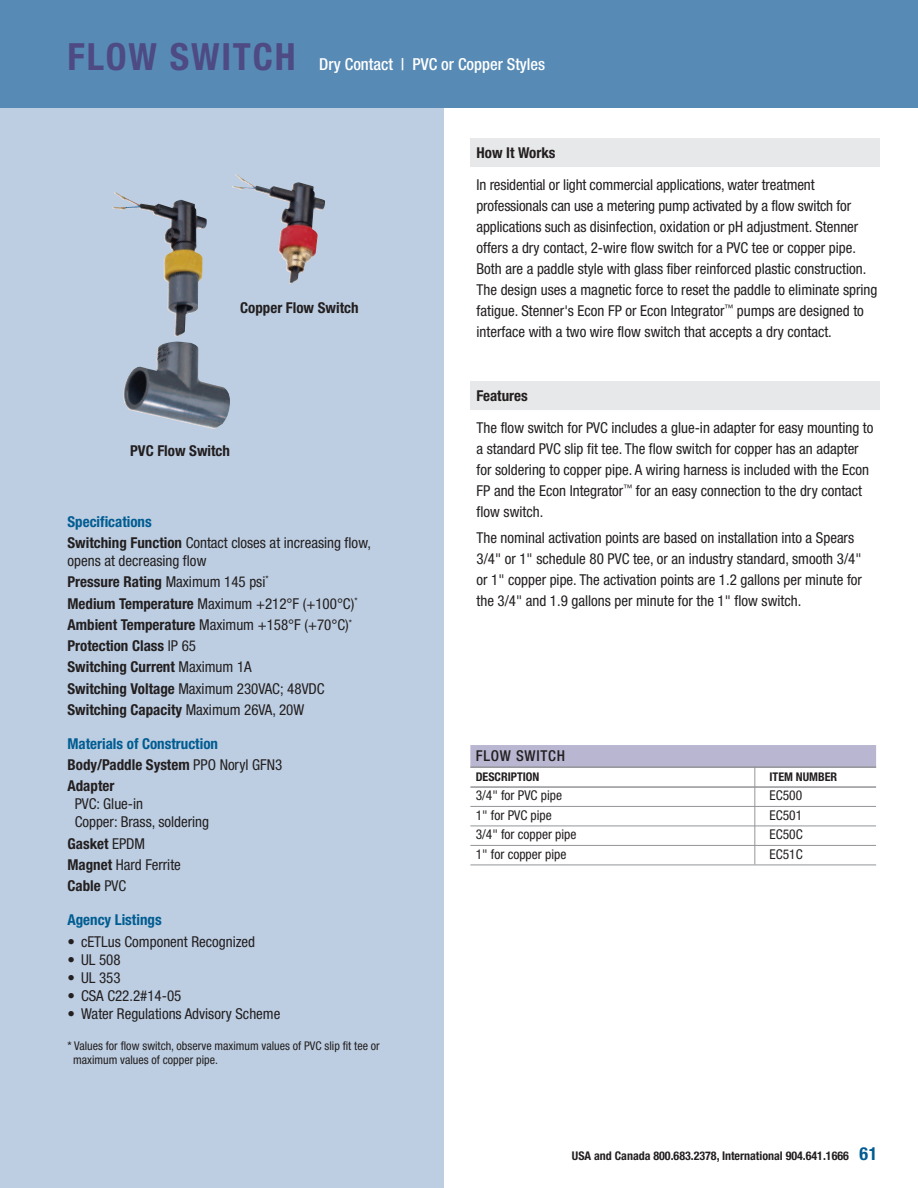
<style>
.page{position:relative;width:918px;height:1188px;background:#fff}
.page>*{position:absolute;margin:0;border:0;box-sizing:border-box;transform-origin:0 0}
.t1{font:700 condensed 37.5px "Helvetica Neue";letter-spacing:.05em;color:#4d4a84}
.t2{font:500 condensed 16.5px "Helvetica Neue";color:#fff}
.t3{font:condensed 15px/21px "Helvetica Neue";color:#231f20}
.t4{font:700 condensed 15px/21.3px "Helvetica Neue";color:#231f20}
.t5{font:700 condensed 15px "Helvetica Neue";color:#005c91}
.t6{font:500 condensed 15px "Helvetica Neue";letter-spacing:.05em;color:#231f20}
.t7{font:condensed 13.5px "Helvetica Neue";color:#231f20}
.t8{font:condensed 12px/13.5px "Helvetica Neue";color:#231f20}
.t9{font:700 condensed 12px "Helvetica Neue";color:#231f20}
.s1{font-weight:700;color:#005c91}
.s2{font-weight:700}
.s3{color:#005c91}
.s4{font-weight:400}
.s5{font-size:18px;color:#005c91}
</style>
<div class="page">
<div style="left:0;top:0;width:443px;height:1188px;background:#bdcee2"></div>
<div style="left:0;top:0;width:918px;height:108px;background:#578ab4"></div>
<div style="left:470px;top:138px;width:410px;height:28px;background:#e7e8e9"></div>
<div style="left:470px;top:381px;width:410px;height:28px;background:#e7e8e9"></div>
<img style="left:112px;top:192px;width:118px;height:237px">
<img style="left:232px;top:174px;width:93px;height:110px">
<div style="left:470px;top:745px;width:406px;height:23px;background:#b8b6d1"></div>
<hr style="left:470px;top:766px;width:406px;height:2px;background:#939598">
<hr style="left:470px;top:786px;width:406px;height:2px;background:#939598">
<hr style="left:470px;top:806px;width:406px;height:1px;background:#939598">
<hr style="left:470px;top:826px;width:406px;height:1px;background:#939598">
<hr style="left:470px;top:845px;width:406px;height:1px;background:#939598">
<hr style="left:470px;top:865px;width:406px;height:1px;background:#939598">
<hr style="left:754px;top:766px;width:1px;height:98px;background:#939598">
<h1 class="t1" style="left:67px;top:34px;width:230px">FLOW SWITCH</h1>
<p class="t2" style="left:319px;top:55px;width:228px">Dry Contact | PVC or Copper Styles</p>
<p class="t4" style="left:240px;top:296px;width:120px">Copper Flow Switch</p>
<p class="t4" style="left:130px;top:440px;width:101px">PVC Flow Switch</p>
<p class="t3" style="left:68px;top:511px;width:305px"><span class="s1">Specifications<br></span><span class="s2">Switching Function</span> Contact closes at increasing flow,</p>
<p class="t3" style="left:68px;top:550px;width:292px">opens at decreasing flow<br><span class="s2">Pressure Rating</span> Maximum 145 psi<sup>*<br></sup><span class="s2">Medium Temperature</span> Maximum +212°F (+100°C)<sup>* </sup><span class="s2">Ambient Temperature</span> Maximum +158°F (+70°C)<sup>* </sup><span class="s2">Protection Class</span> IP 65<br><span class="s2">Switching Current</span> Maximum 1A<br><span class="s2">Switching Voltage</span> Maximum 230VAC; 48VDC <span class="s2">Switching Capacity</span> Maximum 26VA, 20W</p>
<p class="t4" style="left:68px;top:733px;width:216px"><span class="s3">Materials of Construction<br></span>Body/Paddle System <span class="s4">PPO Noryl GFN3<br></span>Adapter</p>
<p class="t3" style="left:75px;top:795px;width:136px;line-height:18px">PVC: Glue-in<br>Copper: Brass, soldering</p>
<p class="t3" style="left:67px;top:833px;width:115px"><span class="s2">Gasket</span> EPDM<br><span class="s2">Magnet</span> Hard Ferrite<br><span class="s2">Cable</span> PVC</p>
<p class="t5" style="left:68px;top:911px;width:96px">Agency Listings</p>
<p class="t3" style="left:68px;top:931px;width:189px">• cETLus Component Recognized</p>
<p class="t3" style="left:68px;top:949px;width:55px">• UL 508</p>
<p class="t3" style="left:68px;top:967px;width:55px">• UL 353</p>
<p class="t3" style="left:68px;top:985px;width:116px">• CSA C22.2#14-05</p>
<p class="t3" style="left:68px;top:1003px;width:214px">• Water Regulations Advisory Scheme</p>
<p class="t8" style="left:73px;top:1039px;width:308px;text-indent:-6px">* Values for flow switch, observe maximum values of PVC slip fit tee or maximum values of copper pipe.</p>
<p class="t4" style="left:477px;top:142px;width:80px">How It Works</p>
<p class="t3" style="left:477px;top:174px;width:402px">In residential or light commercial applications, water treatment professionals can use a metering pump activated by a flow switch for applications such as disinfection, oxidation or pH adjustment. Stenner offers a dry contact, 2-wire flow switch for a PVC tee or copper pipe.<br>Both are a paddle style with glass fiber reinforced plastic construction.<br>The design uses a magnetic force to reset the paddle to eliminate spring fatigue. Stenner's Econ FP or Econ Integrator<sup>™</sup> pumps are designed to interface with a two wire flow switch that accepts a dry contact.</p>
<p class="t4" style="left:477px;top:385px;width:53px">Features</p>
<p class="t3" style="left:477px;top:417px;width:398px">The flow switch for PVC includes a glue-in adapter for easy mounting to a standard PVC slip fit tee. The flow switch for copper has an adapter for soldering to copper pipe. A wiring harness is included with the Econ FP and the Econ Integrator<sup>™</sup> for an easy connection to the dry contact flow switch.</p>
<p class="t3" style="left:477px;top:527px;width:387px">The nominal activation points are based on installation into a Spears 3/4" or 1" schedule 80 PVC tee, or an industry standard, smooth 3/4" or 1" copper pipe. The activation points are 1.2 gallons per minute for the 3/4" and 1.9 gallons per minute for the 1" flow switch.</p>
<p class="t6" style="left:476px;top:747px;width:91px">FLOW SWITCH</p>
<p class="t9" style="left:476px;top:769px;width:65px">DESCRIPTION</p>
<p class="t9" style="left:770px;top:769px;width:69px">ITEM NUMBER</p>
<p class="t7" style="left:476px;top:788px;width:88px">3/4" for PVC pipe</p>
<p class="t7" style="left:770px;top:788px;width:34px">EC500</p>
<p class="t7" style="left:476px;top:807px;width:78px">1" for PVC pipe</p>
<p class="t7" style="left:770px;top:807px;width:34px">EC501</p>
<p class="t7" style="left:476px;top:827px;width:102px">3/4" for copper pipe</p>
<p class="t7" style="left:770px;top:827px;width:35px">EC50C</p>
<p class="t7" style="left:476px;top:846px;width:92px">1" for copper pipe</p>
<p class="t7" style="left:770px;top:846px;width:35px">EC51C</p>
<p class="t9" style="left:572px;top:1149px;width:307px">USA and Canada 800.683.2378, International 904.641.1666 <span class="s5">61</span></p>
</div>
